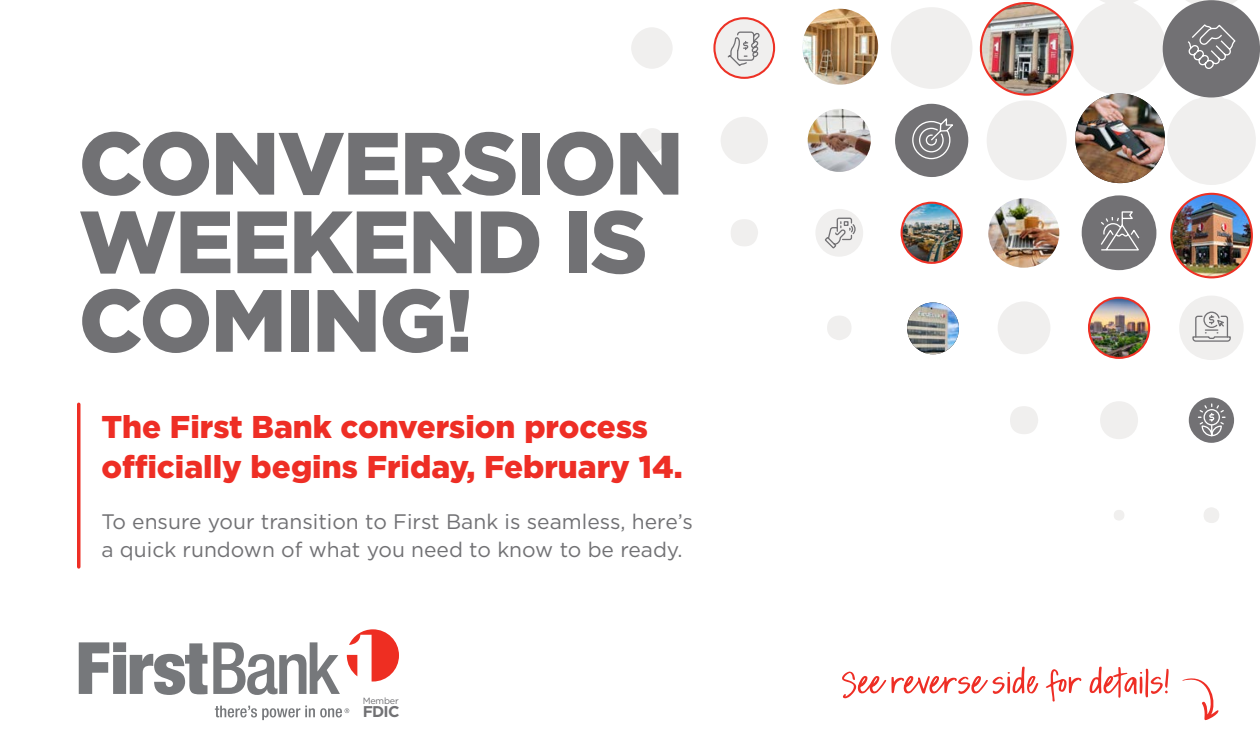
<style>
.page{position:relative;width:1260px;height:756px;background:#fff}
.page>*{position:absolute;margin:0;border:0;box-sizing:border-box;transform-origin:0 0}
.t1{font:900 88.2px/78.6px "Gotham";letter-spacing:-.02em;color:#717174}
.t2{font:53.2px "California Dreamin";color:#ee2e25}
.t3{font:900 31.5px/40.2px "Gotham";color:#ee2e25}
.t4{font:21px/28px "Gotham";color:#717174}
.t5{font:700 15.58px "Gotham";color:#717174}
.t6{font:9.1px "Gotham";letter-spacing:-.02em;color:#717174}
</style>
<div class="page">
<svg style="left:1182px;top:678px;width:37px;height:42px"></svg>
<svg style="left:79px;top:642px;width:261px;height:53px"></svg>
<svg style="left:347px;top:629px;width:52px;height:53px"></svg>
<svg style="left:215px;top:706px;width:134px;height:14px"></svg>
<svg style="left:828px;top:0;width:432px;height:146px"></svg>
<svg style="left:1076px;top:95px;width:183px;height:90px"></svg>
<svg style="left:890px;top:7px;width:83px;height:82px"></svg>
<svg style="left:986px;top:100px;width:81px;height:80px"></svg>
<svg style="left:806px;top:11px;width:71px;height:74px"></svg>
<img style="left:807px;top:109px;width:64px;height:63px">
<img style="left:901px;top:201px;width:61px;height:63px">
<img style="left:1089px;top:296px;width:62px;height:63px">
<svg style="left:998px;top:302px;width:52px;height:52px"></svg>
<svg style="left:721px;top:117px;width:47px;height:47px"></svg>
<svg style="left:631px;top:27px;width:42px;height:42px"></svg>
<svg style="left:1100px;top:401px;width:38px;height:38px"></svg>
<svg style="left:1010px;top:406px;width:28px;height:28px"></svg>
<svg style="left:731px;top:219px;width:27px;height:27px"></svg>
<svg style="left:827px;top:316px;width:24px;height:24px"></svg>
<svg style="left:640px;top:128px;width:24px;height:25px"></svg>
<svg style="left:1204px;top:507px;width:15px;height:16px"></svg>
<svg style="left:1114px;top:510px;width:10px;height:10px"></svg>
<div style="left:1163px;top:0;width:97px;height:98px;background:#727174;border-radius:50%"></div>
<img style="left:1171px;top:194px;width:81px;height:83px">
<div style="left:1170px;top:193px;width:83px;height:85px;border:2px solid #ed3125;border-radius:50%"></div>
<img style="left:802px;top:9px;width:76px;height:76px;border-radius:38px">
<img style="left:988px;top:198px;width:71px;height:70px">
<img style="left:981px;top:3px;width:92px;height:92px;border-radius:46px">
<div style="left:980px;top:2px;width:94px;height:94px;border:2px solid #ed3125;border-radius:50%"></div>
<img style="left:1075px;top:94px;width:90px;height:89px;border-radius:45px">
<img style="left:907px;top:302px;width:52px;height:52px;border-radius:26px">
<svg style="left:1188px;top:24px;width:48px;height:45px"></svg>
<svg style="left:893px;top:104px;width:77px;height:73px"></svg>
<svg style="left:1081px;top:195px;width:76px;height:75px"></svg>
<svg style="left:816px;top:209px;width:47px;height:48px"></svg>
<svg style="left:713px;top:17px;width:61px;height:62px"></svg>
<svg style="left:1179px;top:296px;width:65px;height:64px"></svg>
<svg style="left:1189px;top:398px;width:45px;height:45px"></svg>
<hr style="left:77px;top:404px;width:3px;height:163px;background:#ee2e25">
<h1 class="t1" style="left:79px;top:123px;width:607px">CONVERSION<br>WEEKEND IS<br>COMING!</h1>
<h3 class="t3" style="left:102px;top:406px;width:583px">The First Bank conversion process officially begins Friday, February 14.</h3>
<p class="t4" style="left:102px;top:507px;width:593px">To ensure your transition to First Bank is seamless, here’s a quick rundown of what you need to know to be ready.</p>
<p class="t6" style="left:363px;top:695px;width:38px">Member</p>
<p class="t5" style="left:363px;top:701px;width:38px">FDIC</p>
<h2 class="t2" style="left:840px;top:664px;width:331px">See reverse side for details!</h2>
</div>
